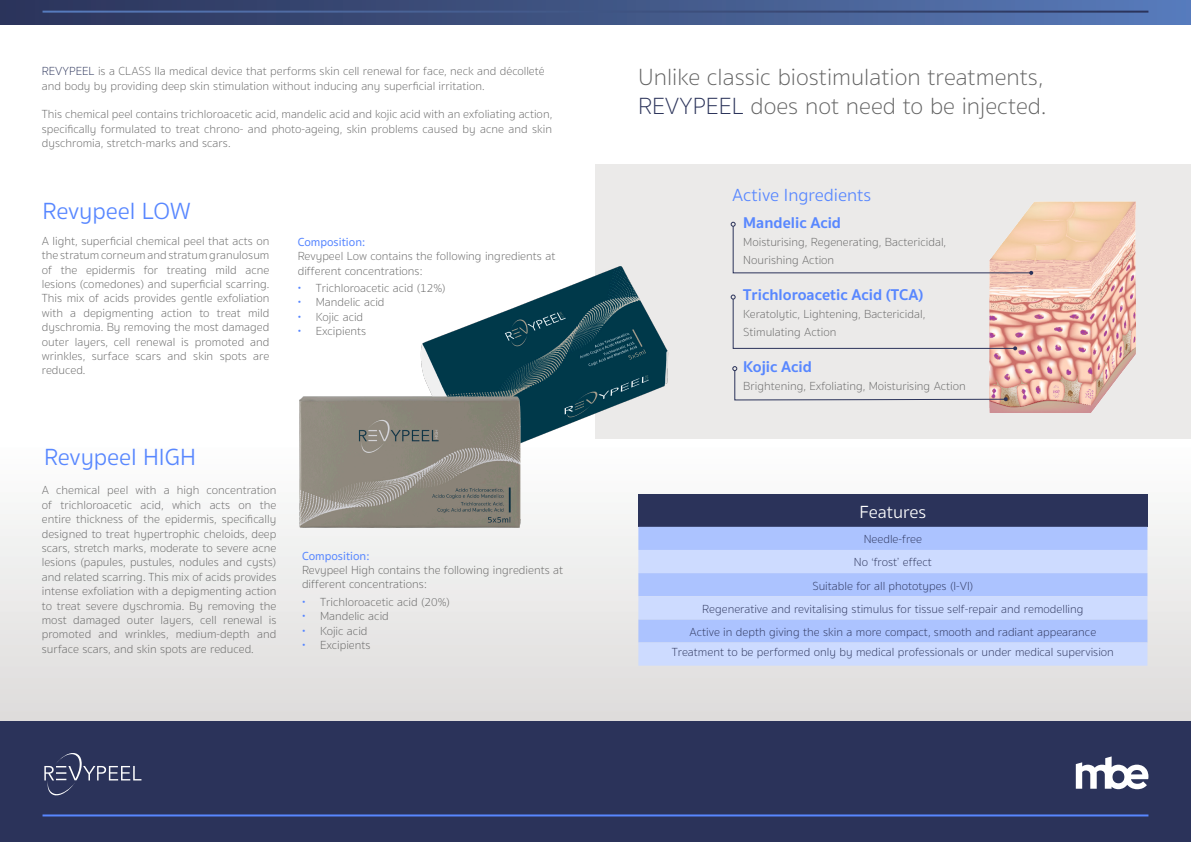
<style>
.page{position:relative;width:1191px;height:842px;background:#fff}
.page>*{position:absolute;margin:0;border:0;box-sizing:border-box;transform-origin:0 0}
.t1{font:100 24px/28.8px "Sukhumvit Set";color:#636363}
.t2{font:300 24px "Sukhumvit Set";color:#5887ff}
.t3{font:300 18px "Sukhumvit Set";color:#5887ff}
.t4{font:300 18px "Sukhumvit Set";color:#fff}
.t5{font:700 16px "Sukhumvit Set";color:#5887ff}
.t6{font:100 12px/14.4px "Sukhumvit Set";color:#636363}
.t7{font:100 12px/23.1px "Sukhumvit Set";color:#2b335a;text-align:center}
.t8{font:500 12px "Sukhumvit Set";color:#5887ff}
.s1{color:#2b335a}
.s2{color:#5887ff}
</style>
<div class="page">
<div style="left:0;top:720px;width:1191px;height:122px;background:#2b335a"></div>
<svg style="left:44px;top:753px;width:97px;height:42px"></svg>
<hr style="left:43px;top:814px;width:1105px;height:2px;background:#5887ff">
<div style="left:0;top:441px;width:1191px;height:279px;background:linear-gradient(to bottom,#fefffe,#dddbda)"></div>
<svg style="left:0;top:0;width:1191px;height:24px;background:#415687"></svg>
<hr style="left:43px;top:11px;width:1105px;height:2px;background:#fff">
<svg style="left:1075px;top:756px;width:73px;height:33px"></svg>
<div style="left:595px;top:164px;width:596px;height:275px;background:#ebeae9"></div>
<img style="left:989px;top:202px;width:146px;height:211px">
<img style="left:284px;top:266px;width:491px;height:297px">
<svg style="left:730px;top:295px;width:287px;height:55px"></svg>
<svg style="left:730px;top:222px;width:303px;height:53px"></svg>
<svg style="left:732px;top:366px;width:275px;height:35px"></svg>
<div style="left:638px;top:495px;width:509px;height:32px;background:#2b335a"></div>
<div style="left:638px;top:527px;width:509px;height:23px;background:#acc3ff"></div>
<svg style="left:638px;top:550px;width:509px;height:116px;background:#c0d1fe"></svg>
<p class="t6" style="left:42px;top:64px;width:504px"><span class="s1">REVYPEEL</span> is a CLASS IIa medical device that performs skin cell renewal for face, neck and décolleté and body by providing deep skin stimulation without inducing any superficial irritation.</p>
<p class="t6" style="left:42px;top:107px;width:512px;text-align:justify">This chemical peel contains trichloroacetic acid, mandelic acid and kojic acid with an exfoliating action, specifically formulated to treat chrono- and photo-ageing, skin problems caused by acne and skin dyschromia, stretch-marks and scars.</p>
<h1 class="t2" style="left:43px;top:195px;width:150px">Revypeel LOW</h1>
<p class="t6" style="left:42px;top:234px;width:229px;text-align:justify">A light, superficial chemical peel that acts on the stratum corneum and stratum granulosum of the epidermis for treating mild acne lesions (comedones) and superficial scarring.<br>This mix of acids provides gentle exfoliation with a depigmenting action to treat mild dyschromia. By removing the most damaged outer layers, cell renewal is promoted and wrinkles, surface scars and skin spots are reduced.</p>
<p class="t8" style="left:298px;top:234px;width:69px">Composition:</p>
<p class="t6" style="left:298px;top:249px;width:259px">Revypeel Low contains the following ingredients at different concentrations:</p>
<p class="t6" style="left:298px;top:281px;width:149px"><span class="s2">•</span> Trichloroacetic acid (12%)</p>
<p class="t6" style="left:298px;top:295px;width:88px"><span class="s2">•</span> Mandelic acid</p>
<p class="t6" style="left:298px;top:310px;width:67px"><span class="s2">•</span> Kojic acid</p>
<p class="t6" style="left:298px;top:324px;width:70px"><span class="s2">•</span> Excipients</p>
<h1 class="t2" style="left:44px;top:440px;width:153px">Revypeel HIGH</h1>
<p class="t6" style="left:42px;top:483px;width:236px;text-align:justify">A chemical peel with a high concentration of trichloroacetic acid, which acts on the entire thickness of the epidermis, specifically designed to treat hypertrophic cheloids, deep scars, stretch marks, moderate to severe acne lesions (papules, pustules, nodules and cysts) and related scarring. This mix of acids provides intense exfoliation with a depigmenting action to treat severe dyschromia. By removing the most damaged outer layers, cell renewal is promoted and wrinkles, medium-depth and surface scars, and skin spots are reduced.</p>
<p class="t8" style="left:302px;top:547px;width:69px">Composition:</p>
<p class="t6" style="left:302px;top:563px;width:263px">Revypeel High contains the following ingredients at different concentrations:</p>
<p class="t6" style="left:302px;top:595px;width:149px"><span class="s2">•</span> Trichloroacetic acid (20%)</p>
<p class="t6" style="left:302px;top:609px;width:88px"><span class="s2">•</span> Mandelic acid</p>
<p class="t6" style="left:302px;top:624px;width:67px"><span class="s2">•</span> Kojic acid</p>
<p class="t6" style="left:302px;top:638px;width:70px"><span class="s2">•</span> Excipients</p>
<h1 class="t1" style="left:638px;top:63px;width:410px">Unlike classic biostimulation treatments,<br><span class="s1">REVYPEEL</span> does not need to be injected.</h1>
<h2 class="t3" style="left:732px;top:183px;width:140px">Active Ingredients</h2>
<h3 class="t5" style="left:743px;top:211px;width:99px">Mandelic Acid</h3>
<p class="t6" style="left:743px;top:234px;width:204px;line-height:18px">Moisturising, Regenerating, Bactericidal,<br>Nourishing Action</p>
<h3 class="t5" style="left:743px;top:283px;width:182px">Trichloroacetic Acid (TCA)</h3>
<p class="t6" style="left:743px;top:306px;width:183px;line-height:18px">Keratolytic, Lightening, Bactericidal,<br>Stimulating Action</p>
<h3 class="t5" style="left:743px;top:355px;width:70px">Kojic Acid</h3>
<p class="t6" style="left:743px;top:379px;width:224px">Brightening, Exfoliating, Moisturising Action</p>
<h2 class="t4" style="left:859px;top:500px;width:68px">Features</h2>
<p class="t7" style="left:689px;top:528px;width:408px">Needle-free<br>No ‘frost’ effect<br>Suitable for all phototypes (I-VI)<br>Regenerative and revitalising stimulus for tissue self-repair and remodelling Active in depth giving the skin a more compact, smooth and radiant appearance</p>
<p class="t7" style="left:672px;top:641px;width:443px">Treatment to be performed only by medical professionals or under medical supervision</p>
</div>
